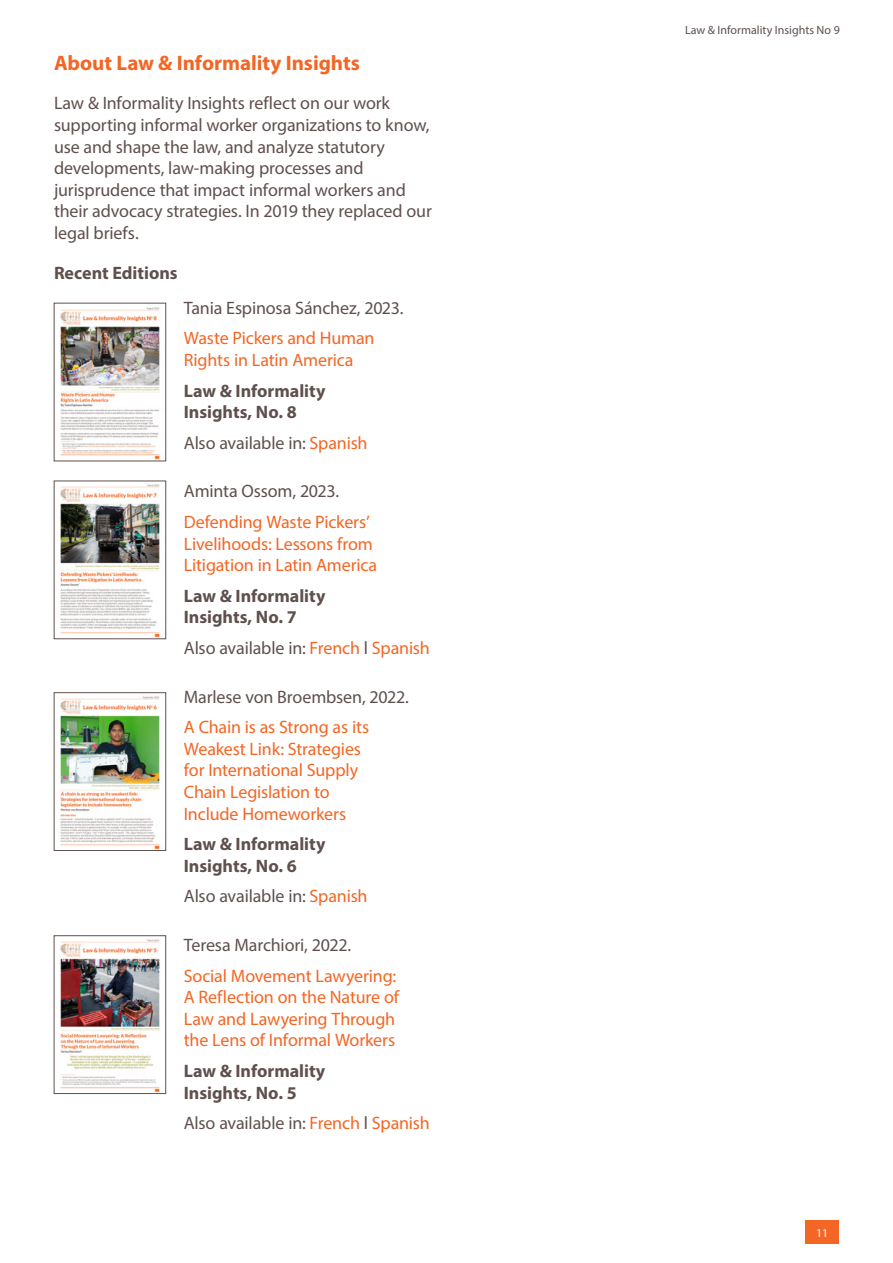
<style>
.page{position:relative;width:893px;height:1263px;background:#fff}
.page>*{position:absolute;margin:0;border:0;box-sizing:border-box;transform-origin:0 0}
.Body{font:700 21px "Myriad Pro";color:#f36624}
.Body-2{font:18px/21.6px "Myriad Pro";letter-spacing:-.01em;color:#5f504e}
.Body-3{font:18px/21.6px "Myriad Pro";letter-spacing:-.01em;color:#f36624}
.Body-4{font:700 18px/21.6px "Myriad Pro";color:#5f504e}
.Sub_Head{font:700 18px "Myriad Pro";color:#5f504e}
.t1{font:12px "Myriad Pro";color:#5f504e}
.t2{font:12px "Myriad Pro";color:#fff}
.s1{color:#f36624}
</style>
<div class="page">
<img style="left:60px;top:307px;width:100px;height:152px">
<div style="left:54px;top:303px;width:112px;height:158px;border:1px solid #5f504e"></div>
<img style="left:60px;top:484px;width:100px;height:153px">
<div style="left:54px;top:481px;width:112px;height:158px;border:1px solid #5f504e"></div>
<img style="left:60px;top:696px;width:100px;height:153px">
<div style="left:54px;top:692px;width:112px;height:159px;border:1px solid #5f504e"></div>
<img style="left:60px;top:939px;width:100px;height:153px">
<div style="left:54px;top:935px;width:112px;height:159px;border:1px solid #5f504e"></div>
<div style="left:805px;top:1221px;width:34px;height:23px;background:#f36624"></div>
<p class="Body" style="left:54px;top:49px;width:307px">About Law &amp; Informality Insights</p>
<p class="Body-2" style="left:54px;top:92px;width:379px">Law &amp; Informality Insights reflect on our work supporting informal worker organizations to know, use and shape the law, and analyze statutory developments, law-making processes and jurisprudence that impact informal workers and their advocacy strategies. In 2019 they replaced our legal briefs.</p>
<p class="Sub_Head" style="left:54px;top:261px;width:125px">Recent Editions</p>
<p class="Body-2" style="left:184px;top:297px;width:221px">Tania Espinosa Sánchez, 2023.</p>
<p class="Body-3" style="left:184px;top:327px;width:192px">Waste Pickers and Human<br>Rights in Latin America</p>
<p class="Body-4" style="left:184px;top:379px;width:143px">Law &amp; Informality<br>Insights, No. 8</p>
<p class="Body-2" style="left:184px;top:432px;width:185px">Also available in: <span class="s1">Spanish</span></p>
<p class="Body-2" style="left:184px;top:480px;width:157px">Aminta Ossom, 2023.</p>
<p class="Body-3" style="left:184px;top:511px;width:195px">Defending Waste Pickers’<br>Livelihoods: Lessons from<br>Litigation in Latin America</p>
<p class="Body-4" style="left:184px;top:584px;width:143px">Law &amp; Informality<br>Insights, No. 7</p>
<p class="Body-2" style="left:184px;top:637px;width:248px">Also available in: <span class="s1">French</span> l <span class="s1">Spanish</span></p>
<p class="Body-2" style="left:184px;top:685px;width:227px">Marlese von Broembsen, 2022.</p>
<p class="Body-3" style="left:184px;top:716px;width:187px">A Chain is as Strong as its<br>Weakest Link: Strategies for International Supply<br>Chain Legislation to<br>Include Homeworkers</p>
<p class="Body-4" style="left:184px;top:833px;width:143px">Law &amp; Informality<br>Insights, No. 6</p>
<p class="Body-2" style="left:184px;top:885px;width:185px">Also available in: <span class="s1">Spanish</span></p>
<p class="Body-2" style="left:184px;top:934px;width:169px">Teresa Marchiori, 2022.</p>
<p class="Body-3" style="left:184px;top:964px;width:217px">Social Movement Lawyering:<br>A Reflection on the Nature of<br>Law and Lawyering Through the Lens of Informal Workers</p>
<p class="Body-4" style="left:184px;top:1059px;width:143px">Law &amp; Informality<br>Insights, No. 5</p>
<p class="Body-2" style="left:184px;top:1112px;width:248px">Also available in: <span class="s1">French</span> l <span class="s1">Spanish</span></p>
<p class="t1" style="left:685px;top:23px;width:156px">Law &amp; Informality Insights No 9</p>
<p class="t2" style="left:816px;top:1225px;width:14px">11</p>
</div>
